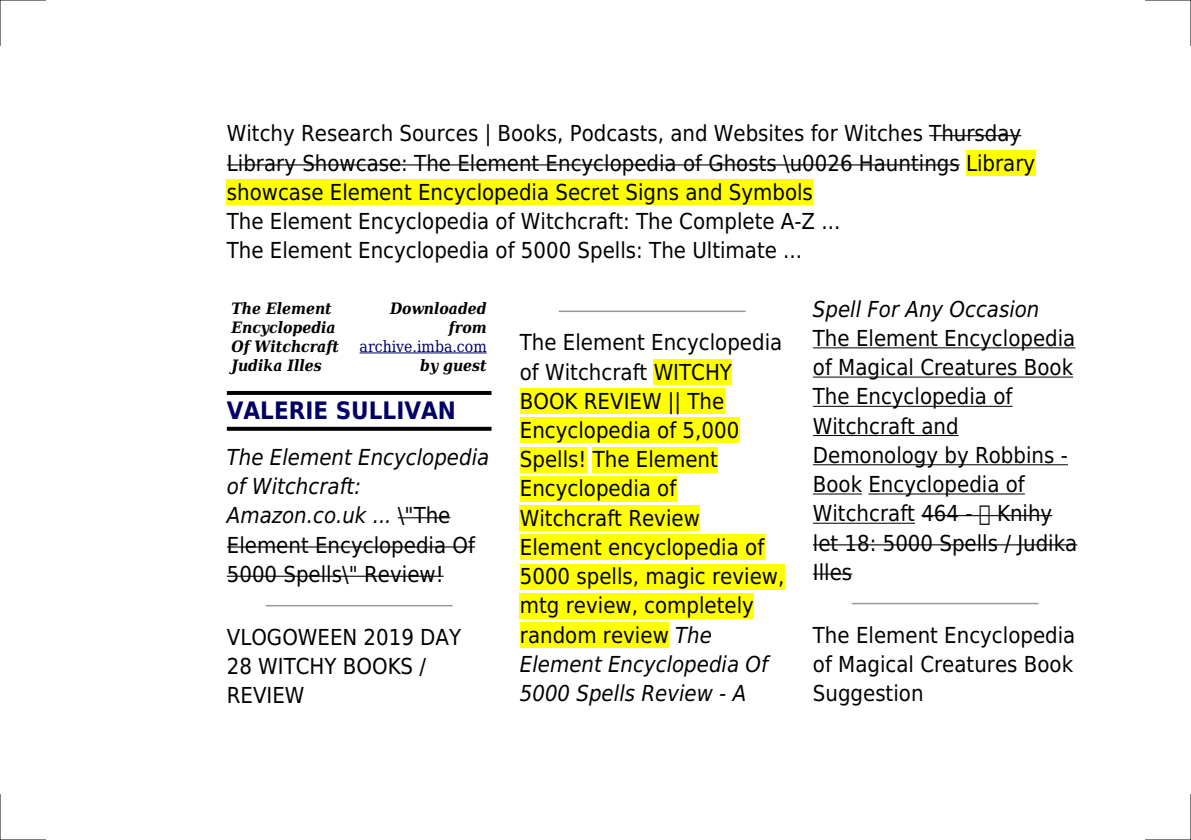
<style>
.page{position:relative;width:1191px;height:840px;background:#fff}
.page>*{position:absolute;margin:0;border:0;box-sizing:border-box;transform-origin:0 0}
.t1{font:700 24px "DejaVu Sans Condensed";color:#006}
.t2{font:22px/29.2px "DejaVu Sans Condensed";color:#000}
.t3{font:italic 22px/29.2px "DejaVu Sans Condensed";color:#000}
.t4{font:italic 700 15.6px/18.8px "DejaVu Serif Condensed";color:#000}
.t5{font:15.6px "DejaVu Serif Condensed";color:#006}
.s1{font-style:italic}
.s2{font-style:normal}
</style>
<div class="page">
<hr style="left:929px;top:135px;width:92px;height:1px;background:#000">
<hr style="left:227px;top:164px;width:732px;height:1px;background:#000">
<div style="left:966px;top:150px;width:69px;height:26px;background:#ff0"></div>
<div style="left:227px;top:179px;width:586px;height:26px;background:#ff0"></div>
<hr style="left:359px;top:352px;width:128px;height:1px;background:#006">
<hr style="left:227px;top:391px;width:264px;height:3px;background:#000">
<svg style="left:227px;top:426px;width:264px;height:4px"></svg>
<hr style="left:398px;top:517px;width:52px;height:1px;background:#000">
<hr style="left:227px;top:546px;width:248px;height:1px;background:#000">
<hr style="left:227px;top:575px;width:217px;height:1px;background:#000">
<hr style="left:266px;top:604px;width:186px;height:2px;background:#999">
<hr style="left:559px;top:310px;width:186px;height:2px;background:#999">
<div style="left:653px;top:359px;width:79px;height:25px;background:#ff0"></div>
<div style="left:520px;top:388px;width:204px;height:26px;background:#ff0"></div>
<div style="left:520px;top:417px;width:219px;height:26px;background:#ff0"></div>
<div style="left:520px;top:446px;width:66px;height:26px;background:#ff0"></div>
<div style="left:593px;top:446px;width:125px;height:26px;background:#ff0"></div>
<div style="left:520px;top:475px;width:156px;height:26px;background:#ff0"></div>
<div style="left:520px;top:505px;width:180px;height:25px;background:#ff0"></div>
<div style="left:520px;top:534px;width:244px;height:25px;background:#ff0"></div>
<div style="left:520px;top:563px;width:264px;height:26px;background:#ff0"></div>
<div style="left:520px;top:592px;width:234px;height:26px;background:#ff0"></div>
<div style="left:520px;top:621px;width:149px;height:26px;background:#ff0"></div>
<hr style="left:813px;top:347px;width:262px;height:1px;background:#000">
<hr style="left:813px;top:376px;width:260px;height:1px;background:#000">
<hr style="left:813px;top:405px;width:199px;height:1px;background:#000">
<hr style="left:813px;top:435px;width:145px;height:1px;background:#000">
<hr style="left:813px;top:464px;width:255px;height:1px;background:#000">
<hr style="left:813px;top:493px;width:49px;height:1px;background:#000">
<hr style="left:868px;top:493px;width:157px;height:1px;background:#000">
<hr style="left:813px;top:522px;width:102px;height:1px;background:#000">
<hr style="left:921px;top:515px;width:131px;height:1px;background:#000">
<hr style="left:813px;top:544px;width:264px;height:1px;background:#000">
<hr style="left:813px;top:573px;width:39px;height:1px;background:#000">
<hr style="left:852px;top:602px;width:185px;height:2px;background:#999">
<hr style="left:0;top:0;width:45px;height:1px;background:#000">
<hr style="left:1145px;top:0;width:46px;height:1px;background:#000">
<hr style="left:0;top:839px;width:45px;height:1px;background:#000">
<hr style="left:1145px;top:839px;width:46px;height:1px;background:#000">
<hr style="left:0;top:0;width:1px;height:45px;background:#000">
<hr style="left:0;top:794px;width:1px;height:45px;background:#000">
<hr style="left:1190px;top:0;width:1px;height:45px;background:#000">
<hr style="left:1190px;top:794px;width:1px;height:45px;background:#000">
<svg style="left:980px;top:515px;width:9px;height:2px"></svg>
<p class="t2" style="left:227px;top:119px;width:810px">Witchy Research Sources | Books, Podcasts, and Websites for Witches Thursday Library Showcase: The Element Encyclopedia of Ghosts \u0026 Hauntings Library showcase Element Encyclopedia Secret Signs and Symbols<br>The Element Encyclopedia of Witchcraft: The Complete A-Z ...<br>The Element Encyclopedia of 5000 Spells: The Ultimate ...</p>
<p class="t4" style="left:231px;top:299px;width:109px">The Element<br>Encyclopedia<br>Of Witchcraft<br>Judika Illes</p>
<p class="t4" style="left:390px;top:299px;width:98px;text-align:right">Downloaded from</p>
<p class="t3" style="left:813px;top:294px;width:228px">Spell For Any Occasion</p>
<p class="t2" style="left:813px;top:323px;width:266px">The Element Encyclopedia of Magical Creatures Book<br>The Encyclopedia of<br>Witchcraft and<br>Demonology by Robbins -<br>Book Encyclopedia of<br>Witchcraft 464 - Knihy let 18: 5000 Spells / Judika<br>Illes</p>
<p class="t2" style="left:520px;top:328px;width:266px">The Element Encyclopedia of Witchcraft WITCHY<br>BOOK REVIEW || The<br>Encyclopedia of 5,000<br>Spells! The Element<br>Encyclopedia of<br>Witchcraft Review<br>Element encyclopedia of<br>5000 spells, magic review, mtg review, completely random review <span class="s1">The<br>Element Encyclopedia Of<br>5000 Spells Review - A</span></p>
<p class="t5" style="left:359px;top:337px;width:129px">archive.imba.com</p>
<p class="t4" style="left:420px;top:355px;width:68px">by guest</p>
<p class="t1" style="left:227px;top:396px;width:230px">VALERIE SULLIVAN</p>
<p class="t3" style="left:227px;top:442px;width:264px">The Element Encyclopedia of Witchcraft:<br>Amazon.co.uk ... <span class="s2">\"The<br>Element Encyclopedia Of<br>5000 Spells\" Review!</span></p>
<p class="t2" style="left:813px;top:620px;width:264px;text-align:justify">The Element Encyclopedia of Magical Creatures Book Suggestion</p>
<p class="t2" style="left:227px;top:622px;width:236px">VLOGOWEEN 2019 DAY<br>28 WITCHY BOOKS /<br>REVIEW</p>
</div>
